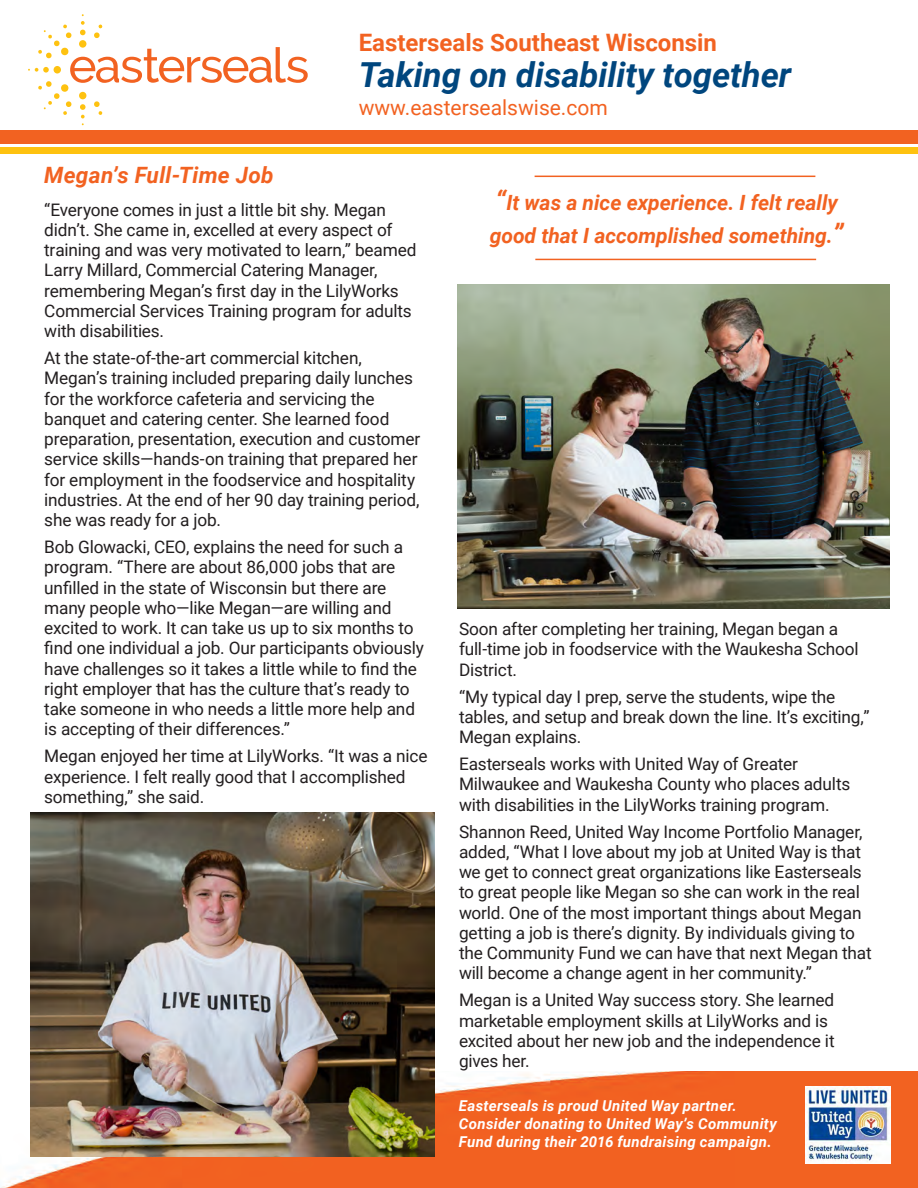
<style>
.page{position:relative;width:918px;height:1188px;background:#fff}
.page>*{position:absolute;margin:0;border:0;box-sizing:border-box;transform-origin:0 0}
.t1{font:italic 700 34.5px "Roboto";color:#00467e}
.t2{font:700 24px "Roboto";color:#f26221}
.t3{font:italic 700 22.5px "Roboto";letter-spacing:.015em;color:#f26221}
.t4{font:italic 700 21px/32.4px "Roboto";color:#f26221}
.t5{font:21px "Roboto";color:#f26221}
.t6{font:17.25px/20.2px "Roboto";letter-spacing:-.01em;color:#231f20}
.t7{font:italic 700 15px/18px "Roboto";letter-spacing:.02em;color:#fff}
.s1{font-size:27px}
</style>
<div class="page">
<hr style="left:535px;top:176px;width:280px;height:1px;background:#f26221">
<div style="left:1px;top:131px;width:917px;height:13px;background:#f26221"></div>
<img style="left:458px;top:284px;width:432px;height:325px">
<img style="left:0;top:1071px;width:918px;height:117px">
<img style="left:30px;top:812px;width:404px;height:345px">
<img style="left:806px;top:1086px;width:85px;height:78px">
<div style="left:1px;top:147px;width:917px;height:7px;background:#fec210"></div>
<hr style="left:535px;top:259px;width:281px;height:1px;background:#f26221">
<svg style="left:28px;top:14px;width:280px;height:111px"></svg>
<p class="t2" style="left:359px;top:25px;width:360px">Easterseals Southeast Wisconsin</p>
<p class="t1" style="left:359px;top:50px;width:434px">Taking on disability together</p>
<p class="t5" style="left:359px;top:93px;width:251px">www.eastersealswise.com</p>
<p class="t3" style="left:44px;top:159px;width:231px">Megan’s Full-Time Job</p>
<p class="t6" style="left:44px;top:199px;width:374px">“Everyone comes in just a little bit shy. Megan didn’t. She came in, excelled at every aspect of training and was very motivated to learn,” beamed Larry Millard, Commercial Catering Manager, remembering Megan’s first day in the LilyWorks Commercial Services Training program for adults with disabilities.</p>
<p class="t6" style="left:44px;top:347px;width:378px">At the state-of-the-art commercial kitchen, Megan’s training included preparing daily lunches for the workforce cafeteria and servicing the banquet and catering center. She learned food preparation, presentation, execution and customer service skills—hands-on training that prepared her for employment in the foodservice and hospitality industries. At the end of her 90 day training period, she was ready for a job.</p>
<p class="t6" style="left:44px;top:536px;width:381px">Bob Glowacki, CEO, explains the need for such a program. “There are about 86,000 jobs that are unfilled in the state of Wisconsin but there are many people who—like Megan—are willing and excited to work. It can take us up to six months to find one individual a job. Our participants obviously have challenges so it takes a little while to find the right employer that has the culture that’s ready to take someone in who needs a little more help and is accepting of their differences.”</p>
<p class="t6" style="left:44px;top:746px;width:385px">Megan enjoyed her time at LilyWorks. “It was a nice experience. I felt really good that I accomplished something,” she said.</p>
<p class="t4" style="left:490px;top:186px;width:356px"><span class="s1">“</span>It was a nice experience. I felt really good that I accomplished something.<span class="s1">”</span></p>
<p class="t6" style="left:459px;top:618px;width:401px">Soon after completing her training, Megan began a full-time job in foodservice with the Waukesha School<br>District.</p>
<p class="t6" style="left:459px;top:686px;width:412px">“My typical day I prep, serve the students, wipe the tables, and setup and break down the line. It’s exciting,”<br>Megan explains.</p>
<p class="t6" style="left:459px;top:753px;width:393px">Easterseals works with United Way of Greater<br>Milwaukee and Waukesha County who places adults with disabilities in the LilyWorks training program.</p>
<p class="t6" style="left:459px;top:821px;width:414px">Shannon Reed, United Way Income Portfolio Manager, added, “What I love about my job at United Way is that we get to connect great organizations like Easterseals to great people like Megan so she can work in the real world. One of the most important things about Megan getting a job is there’s dignity. By individuals giving to the Community Fund we can have that next Megan that will become a change agent in her community.”</p>
<p class="t6" style="left:459px;top:989px;width:377px">Megan is a United Way success story. She learned marketable employment skills at LilyWorks and is excited about her new job and the independence it gives her.</p>
<p class="t7" style="left:459px;top:1096px;width:319px">Easterseals is proud United Way partner.<br>Consider donating to United Way’s Community<br>Fund during their 2016 fundraising campaign.</p>
</div>
